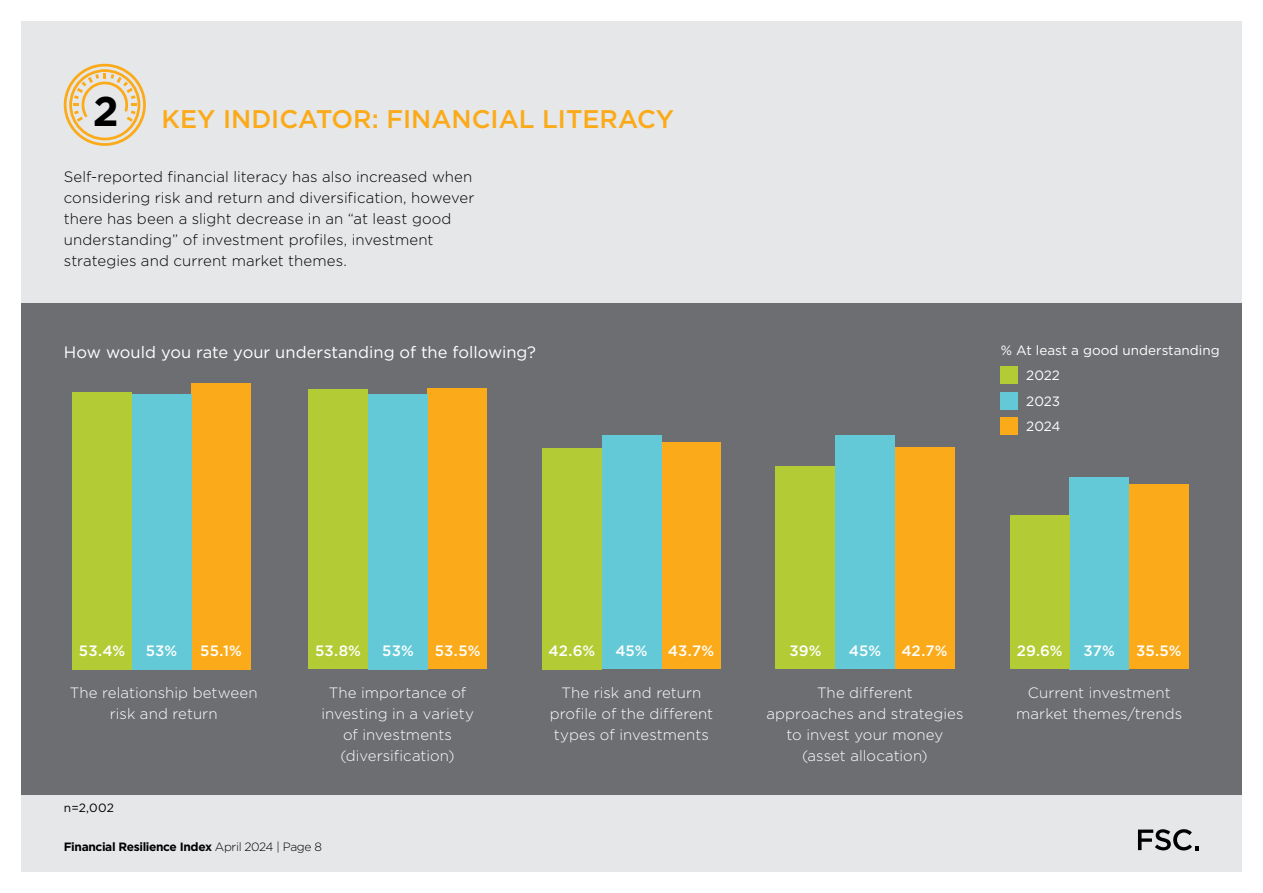
<style>
.page{position:relative;width:1263px;height:893px;background:#fff}
.page>*{position:absolute;margin:0;border:0;box-sizing:border-box;transform-origin:0 0}
.t1{font:700 41.55px "Gotham";color:#000}
.t2{font:500 25.5px "Gotham";color:#fbaa19}
.t3{font:16.5px "Gotham";color:#fff}
.t4{font:300 15px/21px "Gotham";letter-spacing:.005em;color:#fff;text-align:center}
.t5{font:300 15px/21px "Gotham";letter-spacing:.005em;color:#000}
.t6{font:500 15px "Gotham";letter-spacing:.005em;color:#fff}
.t7{font:13.5px/25.5px "Gotham";color:#fff}
.t8{font:700 12px "Gotham";letter-spacing:-.03em;color:#000}
.t9{font:12px "Gotham";color:#000}
.s1{font-weight:300}
</style>
<div class="page">
<div style="left:21px;top:21px;width:1221px;height:851px;background:#e6e7e8"></div>
<div style="left:21px;top:303px;width:1221px;height:492px;background:#6d6e71"></div>
<div style="left:427px;top:389px;width:60px;height:280px;background:#fbaa19"></div>
<div style="left:368px;top:394px;width:59px;height:275px;background:#63c9d7"></div>
<div style="left:308px;top:390px;width:60px;height:279px;background:#b3cc35"></div>
<div style="left:661px;top:442px;width:60px;height:227px;background:#fbaa19"></div>
<div style="left:602px;top:435px;width:59px;height:234px;background:#63c9d7"></div>
<div style="left:542px;top:448px;width:60px;height:221px;background:#b3cc35"></div>
<div style="left:895px;top:447px;width:59px;height:222px;background:#fbaa19"></div>
<div style="left:835px;top:435px;width:60px;height:234px;background:#63c9d7"></div>
<div style="left:776px;top:467px;width:59px;height:202px;background:#b3cc35"></div>
<div style="left:1129px;top:485px;width:59px;height:184px;background:#fbaa19"></div>
<div style="left:1069px;top:477px;width:60px;height:192px;background:#63c9d7"></div>
<div style="left:1010px;top:515px;width:59px;height:154px;background:#b3cc35"></div>
<div style="left:191px;top:383px;width:60px;height:286px;background:#fbaa19"></div>
<div style="left:132px;top:394px;width:59px;height:275px;background:#63c9d7"></div>
<div style="left:72px;top:392px;width:60px;height:277px;background:#b3cc35"></div>
<svg style="left:64px;top:64px;width:82px;height:82px"></svg>
<div style="left:1001px;top:392px;width:17px;height:17px;background:#63c9d7"></div>
<div style="left:1001px;top:418px;width:17px;height:17px;background:#fbaa19"></div>
<div style="left:1001px;top:367px;width:17px;height:17px;background:#b3cc35"></div>
<svg style="left:1138px;top:829px;width:61px;height:21px"></svg>
<h1 class="t1" style="left:93px;top:87px;width:27px">2</h1>
<h2 class="t2" style="left:162px;top:102px;width:514px">KEY INDICATOR: FINANCIAL LITERACY</h2>
<p class="t5" style="left:64px;top:166px;width:412px">Self-reported financial literacy has also increased when considering risk and return and diversification, however there has been a slight decrease in an “at least good understanding” of investment profiles, investment strategies and current market themes.</p>
<p class="t3" style="left:64px;top:341px;width:474px">How would you rate your understanding of the following?</p>
<p class="t7" style="left:1001px;top:337px;width:220px">% At least a good understanding</p>
<p class="t7" style="left:1026px;top:362px;width:35px">2022</p>
<p class="t7" style="left:1026px;top:388px;width:36px">2023<br>2024</p>
<p class="t6" style="left:79px;top:641px;width:48px">53.4%</p>
<p class="t6" style="left:315px;top:641px;width:47px">53.8%</p>
<p class="t6" style="left:549px;top:641px;width:48px">42.6%</p>
<p class="t6" style="left:789px;top:641px;width:34px">39%</p>
<p class="t6" style="left:1017px;top:641px;width:47px">29.6%</p>
<p class="t6" style="left:146px;top:641px;width:33px">53%</p>
<p class="t6" style="left:200px;top:641px;width:43px">55.1%</p>
<p class="t6" style="left:382px;top:641px;width:33px">53%</p>
<p class="t6" style="left:435px;top:641px;width:47px">53.5%</p>
<p class="t6" style="left:615px;top:641px;width:34px">45%</p>
<p class="t6" style="left:668px;top:641px;width:48px">43.7%</p>
<p class="t6" style="left:849px;top:641px;width:34px">45%</p>
<p class="t6" style="left:901px;top:641px;width:48px">42.7%</p>
<p class="t6" style="left:1083px;top:641px;width:33px">37%</p>
<p class="t6" style="left:1136px;top:641px;width:47px">35.5%</p>
<p class="t4" style="left:70px;top:681px;width:189px">The relationship between risk and return</p>
<p class="t9" style="left:64px;top:800px;width:52px">n=2,002</p>
<p class="t4" style="left:321px;top:681px;width:154px">The importance of investing in a variety of investments (diversification)</p>
<p class="t4" style="left:1016px;top:681px;width:168px">Current investment market themes/trends</p>
<p class="t4" style="left:766px;top:681px;width:198px">The different<br>approaches and strategies to invest your money (asset allocation)</p>
<p class="t4" style="left:550px;top:681px;width:165px">The risk and return profile of the different types of investments</p>
<p class="t8" style="left:64px;top:840px;width:260px">Financial Resilience Index <span class="s1">April 2024 | Page 8</span></p>
</div>
